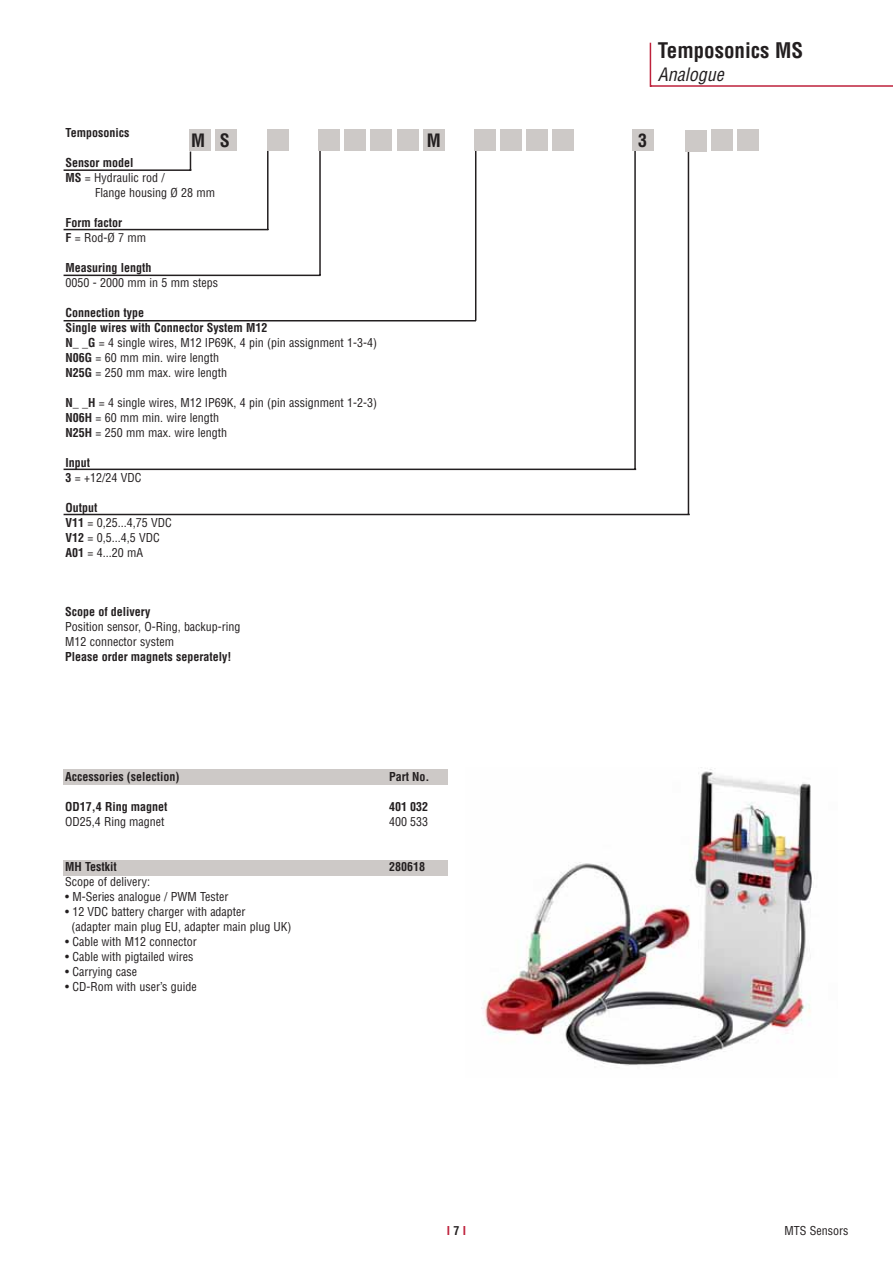
<style>
.page{position:relative;width:893px;height:1263px;background:#fff}
.page>*{position:absolute;margin:0;border:0;box-sizing:border-box;transform-origin:0 0}
.t1{font:700 condensed 21px "Helvetica LT Std";color:#231f20}
.t2{font:italic condensed 18px "Helvetica LT Std";color:#231f20}
.t3{font:700 condensed 18px "Helvetica LT Std";color:#231f20}
.t4{font:condensed 12px/15px "Helvetica LT Std";color:#231f20}
.t5{font:700 condensed 12px/15px "Helvetica LT Std";color:#231f20}
.t6{font:700 condensed 12px "Helvetica LT Std";color:#be213b}
.s1{font-weight:700}
.s2{font-weight:400}
.s3{color:#231f20}
</style>
<div class="page">
<div style="left:64px;top:861px;width:384px;height:15px;background:#cdc9c7"></div>
<img style="left:481px;top:768px;width:331px;height:298px">
<div style="left:64px;top:770px;width:384px;height:15px;background:#cdc9c7"></div>
<hr style="left:650px;top:85px;width:242px;height:2px;background:#be213b">
<hr style="left:650px;top:43px;width:1px;height:44px;background:#be213b">
<hr style="left:64px;top:229px;width:204px;height:1px;background:#231f20">
<hr style="left:267px;top:147px;width:1px;height:83px;background:#231f20">
<hr style="left:64px;top:169px;width:127px;height:2px;background:#231f20">
<svg style="left:190px;top:152px;width:1px;height:17px"></svg>
<hr style="left:64px;top:275px;width:256px;height:1px;background:#231f20">
<hr style="left:319px;top:151px;width:2px;height:124px;background:#231f20">
<hr style="left:64px;top:320px;width:412px;height:2px;background:#231f20">
<hr style="left:475px;top:147px;width:1px;height:174px;background:#231f20">
<hr style="left:64px;top:469px;width:572px;height:1px;background:#231f20">
<hr style="left:634px;top:150px;width:2px;height:320px;background:#231f20">
<hr style="left:64px;top:514px;width:626px;height:1px;background:#231f20">
<hr style="left:688px;top:147px;width:1px;height:368px;background:#231f20">
<div style="left:423px;top:130px;width:21px;height:21px;background:#cdc9c7"></div>
<div style="left:632px;top:130px;width:21px;height:21px;background:#cdc9c7"></div>
<div style="left:190px;top:130px;width:21px;height:21px;background:#cdc9c7"></div>
<div style="left:215px;top:130px;width:22px;height:21px;background:#cdc9c7"></div>
<div style="left:267px;top:130px;width:21px;height:21px;background:#cdc9c7"></div>
<div style="left:319px;top:130px;width:21px;height:21px;background:#cdc9c7"></div>
<div style="left:345px;top:130px;width:21px;height:21px;background:#cdc9c7"></div>
<div style="left:370px;top:130px;width:22px;height:21px;background:#cdc9c7"></div>
<div style="left:397px;top:130px;width:21px;height:21px;background:#cdc9c7"></div>
<div style="left:475px;top:130px;width:21px;height:21px;background:#cdc9c7"></div>
<div style="left:501px;top:130px;width:21px;height:21px;background:#cdc9c7"></div>
<div style="left:526px;top:130px;width:22px;height:21px;background:#cdc9c7"></div>
<div style="left:711px;top:130px;width:21px;height:21px;background:#cdc9c7"></div>
<div style="left:737px;top:130px;width:21px;height:21px;background:#cdc9c7"></div>
<div style="left:553px;top:130px;width:21px;height:21px;background:#cdc9c7"></div>
<div style="left:685px;top:130px;width:22px;height:21px;background:#cdc9c7"></div>
<h1 class="t1" style="left:658px;top:43px;width:147px">Temposonics MS</h1>
<h2 class="t2" style="left:658px;top:64px;width:67px">Analogue</h2>
<p class="t5" style="left:66px;top:126px;width:65px">Temposonics</p>
<p class="t5" style="left:66px;top:156px;width:69px">Sensor model</p>
<p class="t4" style="left:66px;top:171px;width:101px"><span class="s1">MS</span> = Hydraulic rod /</p>
<p class="t4" style="left:95px;top:186px;width:121px">Flange housing Ø 28 mm</p>
<p class="t5" style="left:66px;top:216px;width:82px">Form factor<br>F <span class="s2">= Rod-Ø 7 mm</span></p>
<p class="t5" style="left:66px;top:261px;width:87px">Measuring length</p>
<p class="t4" style="left:66px;top:276px;width:154px">0050 - 2000 mm in 5 mm steps</p>
<p class="t4" style="left:66px;top:306px;width:313px"><span class="s1">Connection type<br>Single wires with Connector System M12<br>N_ _G</span> = 4 single wires, M12 IP69K, 4 pin (pin assignment 1-3-4)<br><span class="s1">N06G</span> = 60 mm min. wire length<br><span class="s1">N25G</span> = 250 mm max. wire length</p>
<p class="t4" style="left:66px;top:396px;width:313px"><span class="s1">N_ _H</span> = 4 single wires, M12 IP69K, 4 pin (pin assignment 1-2-3)<br><span class="s1">N06H</span> = 60 mm min. wire length<br><span class="s1">N25H</span> = 250 mm max. wire length</p>
<p class="t4" style="left:66px;top:456px;width:77px"><span class="s1">Input<br>3</span> = +12/24 VDC</p>
<p class="t4" style="left:66px;top:501px;width:108px"><span class="s1">Output<br>V11</span> = 0,25...4,75 VDC<br><span class="s1">V12</span> = 0,5...4,5 VDC<br><span class="s1">A01</span> = 4...20 mA</p>
<h2 class="t3" style="left:191px;top:134px;width:40px">M S</h2>
<h2 class="t3" style="left:427px;top:134px;width:15px">M</h2>
<h2 class="t3" style="left:638px;top:134px;width:10px">3</h2>
<p class="t5" style="left:65px;top:606px;width:87px">Scope of delivery</p>
<p class="t4" style="left:65px;top:621px;width:177px">Position sensor, O-Ring, backup-ring<br>M12 connector system</p>
<p class="t5" style="left:65px;top:650px;width:168px">Please order magnets seperately!</p>
<p class="t5" style="left:65px;top:771px;width:116px">Accessories (selection)</p>
<p class="t5" style="left:389px;top:771px;width:42px">Part No.</p>
<p class="t5" style="left:65px;top:801px;width:104px">OD17,4 Ring magnet</p>
<p class="t5" style="left:389px;top:801px;width:41px">401 032</p>
<p class="t4" style="left:65px;top:816px;width:101px">OD25,4 Ring magnet</p>
<p class="t4" style="left:389px;top:816px;width:41px">400 533</p>
<p class="t5" style="left:65px;top:861px;width:53px">MH Testkit</p>
<p class="t5" style="left:389px;top:861px;width:37px">280618</p>
<p class="t4" style="left:65px;top:876px;width:87px">Scope of delivery:</p>
<p class="t4" style="left:65px;top:891px;width:165px">• M-Series analogue / PWM Tester</p>
<p class="t4" style="left:72px;top:906px;width:221px;text-indent:-7px">• 12 VDC battery charger with adapter<br>(adapter main plug EU, adapter main plug UK)</p>
<p class="t4" style="left:65px;top:936px;width:133px">• Cable with M12 connector</p>
<p class="t4" style="left:65px;top:951px;width:130px">• Cable with pigtailed wires</p>
<p class="t4" style="left:65px;top:966px;width:74px">• Carrying case</p>
<p class="t4" style="left:65px;top:981px;width:133px">• CD-Rom with user’s guide</p>
<p class="t6" style="left:447px;top:1227px;width:21px">I <span class="s3">7</span> I</p>
<p class="t4" style="left:784px;top:1224px;width:65px">MTS Sensors</p>
</div>
